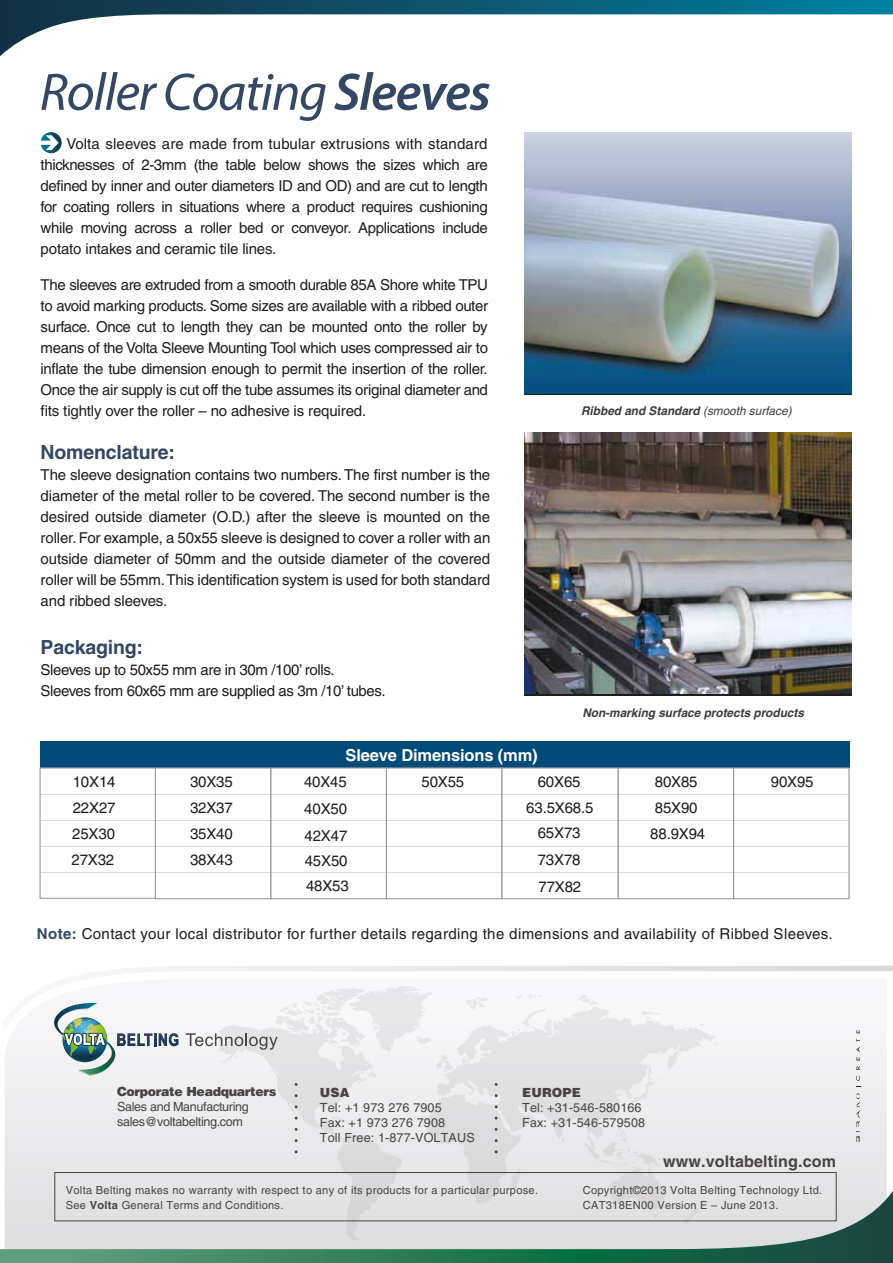
<style>
.page{position:relative;width:893px;height:1263px;background:#fff}
.page>*{position:absolute;margin:0;border:0;box-sizing:border-box;transform-origin:0 0}
.t1{font:italic 53.1px "Myriad Pro";letter-spacing:-.025em;color:#344765}
.t2{font:700 19.5px "Helvetica";letter-spacing:-.01em;color:#344765}
.t3{font:700 16.5px "Helvetica";letter-spacing:-.01em;color:#fff}
.t4{font:700 16.05px "Helvetica";letter-spacing:.01em;color:#484444}
.t5{font:15px/21px "Helvetica CE";letter-spacing:-.01em;color:#1d1d1b;text-align:justify}
.t6{font:15px "Helvetica CE";letter-spacing:.025em;color:#1d1d1b}
.t7{font:12.6px/15.1px "Helvetica";letter-spacing:.01em;color:#484444}
.t8{font:12.6px/15.1px "Helvetica";letter-spacing:-.025em;color:#484444}
.t9{font:900 12.6px "Helvetica";letter-spacing:-.025em;color:#484444}
.t10{font:italic 700 12px "Helvetica";color:#3c3c3b}
.t11{font:11.1px/15px "Helvetica";letter-spacing:.025em;color:#484444}
.s1{font-weight:600}
.s2{font-family:"Helvetica CE";font-weight:400}
.s3{font-family:"Helvetica";font-weight:700;color:#344765}
.s4{font-weight:700}
</style>
<div class="page">
<div style="left:5px;top:1033px;width:882px;height:158px;background:#ecebed"></div>
<svg style="left:216px;top:1032px;width:501px;height:159px;background:#e6e6e7"></svg>
<div style="left:55px;top:1172px;width:781px;height:49px;border:1px solid #484444"></div>
<svg style="left:295px;top:1095px;width:3px;height:51px"></svg>
<svg style="left:495px;top:1095px;width:3px;height:51px"></svg>
<svg style="left:186px;top:1033px;width:92px;height:17px"></svg>
<svg style="left:49px;top:1032px;width:130px;height:44px"></svg>
<svg style="left:54px;top:966px;width:839px;height:66px"></svg>
<svg style="left:856px;top:1066px;width:4px;height:21px"></svg>
<svg style="left:856px;top:1039px;width:4px;height:21px"></svg>
<svg style="left:856px;top:1030px;width:4px;height:3px"></svg>
<svg style="left:856px;top:1093px;width:4px;height:49px"></svg>
<svg style="left:41px;top:132px;width:21px;height:21px"></svg>
<div style="left:40px;top:742px;width:809px;height:26px;background:#004b7a"></div>
<svg style="left:40px;top:794px;width:807px;height:105px"></svg>
<div style="left:40px;top:768px;width:116px;height:130px;border:1px solid #9d9d9c"></div>
<div style="left:155px;top:768px;width:116px;height:131px;border:1px solid #9d9d9c"></div>
<div style="left:271px;top:768px;width:116px;height:131px;border:1px solid #9d9d9c"></div>
<div style="left:386px;top:768px;width:116px;height:131px;border:1px solid #9d9d9c"></div>
<div style="left:502px;top:768px;width:116px;height:131px;border:1px solid #9d9d9c"></div>
<div style="left:618px;top:768px;width:116px;height:131px;border:1px solid #9d9d9c"></div>
<div style="left:733px;top:768px;width:116px;height:131px;border:1px solid #9d9d9c"></div>
<img style="left:524px;top:132px;width:327px;height:261px">
<img style="left:524px;top:432px;width:327px;height:261px">
<svg style="left:0;top:0;width:893px;height:56px"></svg>
<svg style="left:0;top:1191px;width:893px;height:72px;background:#b3c3bd"></svg>
<h1 class="t1" style="left:40px;top:59px;width:453px">Roller Coating<span class="s1">Sleeves</span></h1>
<p class="t5" style="left:41px;top:133px;width:449px;text-indent:26px">Volta sleeves are made from tubular extrusions with standard thicknesses of 2-3mm (the table below shows the sizes which are defined by inner and outer diameters ID and OD) and are cut to length for coating rollers in situations where a product requires cushioning while moving across a roller bed or conveyor. Applications include potato intakes and ceramic tile lines.</p>
<p class="t5" style="left:41px;top:274px;width:449px">The sleeves are extruded from a smooth durable 85A Shore white TPU to avoid marking products. Some sizes are available with a ribbed outer surface. Once cut to length they can be mounted onto the roller by means of the Volta Sleeve Mounting Tool which uses compressed air to inflate the tube dimension enough to permit the insertion of the roller.<br>Once the air supply is cut off the tube assumes its original diameter and fits tightly over the roller – no adhesive is required.</p>
<h2 class="t2" style="left:41px;top:440px;width:136px">Nomenclature:</h2>
<p class="t5" style="left:41px;top:464px;width:451px">The sleeve designation contains two numbers. The first number is the diameter of the metal roller to be covered. The second number is the desired outside diameter (O.D.) after the sleeve is mounted on the roller. For example, a 50x55 sleeve is designed to cover a roller with an outside diameter of 50mm and the outside diameter of the covered roller will be 55mm.This identification system is used for both standard and ribbed sleeves.</p>
<h2 class="t2" style="left:41px;top:635px;width:104px">Packaging:</h2>
<p class="t5" style="left:41px;top:659px;width:346px">Sleeves up to 50x55 mm are in 30m /100’ rolls.<br>Sleeves from 60x65 mm are supplied as 3m /10’ tubes.</p>
<p class="t3" style="left:346px;top:745px;width:194px">Sleeve Dimensions (mm)</p>
<p class="t10" style="left:581px;top:404px;width:212px">Ribbed and Standard <span class="s2">(smooth surface)</span></p>
<p class="t10" style="left:582px;top:705px;width:223px">Non-marking surface protects products</p>
<p class="t5" style="left:71px;top:769px;width:46px;line-height:26.1px">10X14<br>22X27<br>25X30<br>27X32</p>
<p class="t5" style="left:190px;top:772px;width:44px">30X35</p>
<p class="t5" style="left:304px;top:769px;width:46px;line-height:26px;text-align:left">40X45<br>40X50<br>42X47<br>45X50<br>48X53</p>
<p class="t5" style="left:422px;top:771px;width:44px">50X55</p>
<p class="t5" style="left:538px;top:771px;width:44px">60X65</p>
<p class="t5" style="left:655px;top:771px;width:44px">80X85</p>
<p class="t5" style="left:771px;top:771px;width:44px">90X95</p>
<p class="t5" style="left:190px;top:797px;width:44px">32X37</p>
<p class="t5" style="left:526px;top:797px;width:69px">63.5X68.5</p>
<p class="t5" style="left:190px;top:821px;width:44px;line-height:26px">35X40<br>38X43</p>
<p class="t5" style="left:655px;top:797px;width:44px">85X90</p>
<p class="t5" style="left:538px;top:822px;width:44px">65X73</p>
<p class="t5" style="left:650px;top:823px;width:57px">88.9X94</p>
<p class="t5" style="left:538px;top:847px;width:45px;line-height:26.7px">73X78<br>77X82</p>
<p class="t6" style="left:37px;top:925px;width:797px"><span class="s3">Note:</span> Contact your local distributor for further details regarding the dimensions and availability of Ribbed Sleeves.</p>
<p class="t9" style="left:117px;top:1083px;width:161px">Corporate Headquarters</p>
<p class="t8" style="left:117px;top:1099px;width:133px">Sales and Manufacturing sales@voltabelting.com</p>
<p class="t9" style="left:320px;top:1084px;width:31px">USA</p>
<p class="t7" style="left:320px;top:1100px;width:156px">Tel: +1 973 276 7905<br>Fax: +1 973 276 7908<br>Toll Free: 1-877-VOLTAUS</p>
<p class="t9" style="left:522px;top:1084px;width:60px">EUROPE</p>
<p class="t7" style="left:522px;top:1100px;width:124px">Tel: +31-546-580166<br>Fax: +31-546-579508</p>
<p class="t11" style="left:66px;top:1182px;width:474px">Volta Belting makes no warranty with respect to any of its products for a particular purpose.<br>See <span class="s4">Volta</span> General Terms and Conditions.</p>
<p class="t4" style="left:663px;top:1152px;width:175px">www.voltabelting.com</p>
<p class="t11" style="left:583px;top:1182px;width:241px">Copyright©2013 Volta Belting Technology Ltd.<br>CAT318EN00 Version E – June 2013.</p>
</div>
